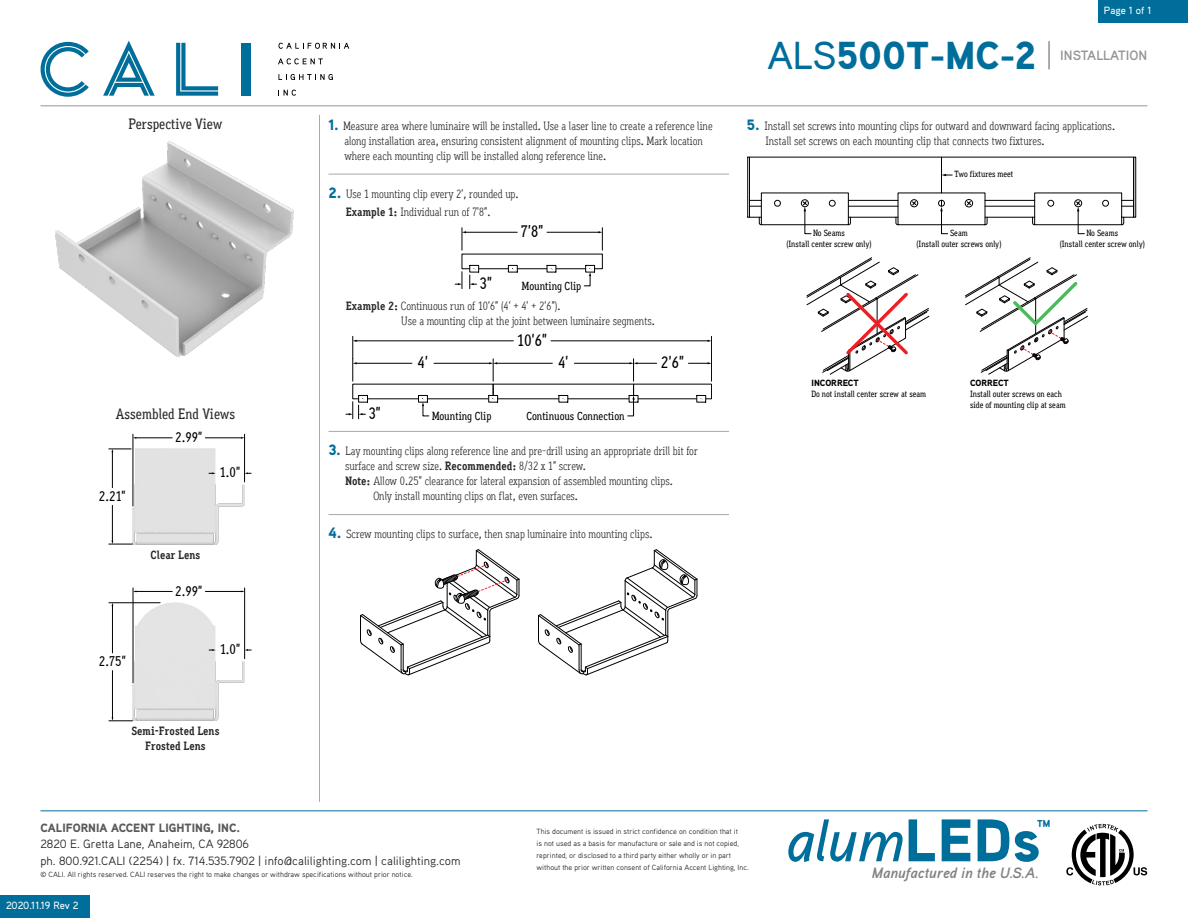
<style>
.page{position:relative;width:1188px;height:918px;background:#fff}
.page>*{position:absolute;margin:0;border:0;box-sizing:border-box;transform-origin:0 0}
.t1{font:italic 500 60px "Aaux Pro";color:#006e9a}
.t2{font:900 39px "Aaux Pro";color:#006e9a}
.t3{font:500 16.65px "Aaux Office";color:#000}
.t4{font:500 15px "Aaux Office";color:#292829}
.t5{font:italic 700 15px "Aaux Pro";color:#808285}
.t6{font:500 14.1px "Aaux Office";color:#000}
.t7{font:700 13.5px "Aaux Pro";color:#939598}
.t8{font:12px/15px "Aaux Office";color:#292829}
.t9{font:12px/16.5px "Aaux Pro";color:#292829}
.t10{font:700 12px/15px "Aaux Office";color:#292829;text-align:center}
.t11{font:900 12px "Aaux Pro";color:#58595b}
.t12{font:500 11.7px "Aaux Office";color:#000}
.t13{font:500 10.5px "Aaux Pro";color:#fff}
.t14{font:500 9px/10.8px "Aaux Office";color:#000;text-align:center}
.t15{font:900 9px "Aaux Pro";color:#000}
.t16{font:7.5px/12px "Aaux Pro";color:#292829}
.s1{font-family:"Aaux Pro";font-weight:900;font-size:15px;color:#006e9a}
.s2{font-weight:700}
.s3{font-weight:500}
.s4{font-weight:900;font-style:normal}
</style>
<div class="page">
<div style="left:1098px;top:0;width:90px;height:22px;background:#006e9a"></div>
<div style="left:0;top:896px;width:90px;height:22px;background:#006e9a"></div>
<hr style="left:40px;top:811px;width:1108px;height:1px;background:#006e9a">
<svg style="left:1066px;top:824px;width:81px;height:61px"></svg>
<svg style="left:1049px;top:41px;width:1px;height:28px"></svg>
<hr style="left:40px;top:106px;width:1108px;height:1px;background:#939598">
<hr style="left:319px;top:115px;width:1px;height:687px;background:#a7a9ac">
<svg style="left:103px;top:41px;width:52px;height:55px"></svg>
<svg style="left:176px;top:43px;width:42px;height:53px"></svg>
<hr style="left:241px;top:43px;width:4px;height:53px;background:#006e9a">
<div style="left:246px;top:43px;width:5px;height:53px;background:#006e9a"></div>
<svg style="left:40px;top:42px;width:49px;height:55px"></svg>
<svg style="left:279px;top:43px;width:70px;height:6px"></svg>
<svg style="left:278px;top:58px;width:45px;height:6px"></svg>
<svg style="left:278px;top:74px;width:55px;height:6px"></svg>
<svg style="left:278px;top:90px;width:18px;height:6px"></svg>
<div style="left:747px;top:157px;width:3px;height:61px;border:1px solid #000"></div>
<svg style="left:749px;top:157px;width:385px;height:77px"></svg>
<svg style="left:806px;top:257px;width:123px;height:118px"></svg>
<svg style="left:965px;top:257px;width:123px;height:118px"></svg>
<hr style="left:328px;top:174px;width:401px;height:1px;background:#a7a9ac">
<svg style="left:547px;top:265px;width:9px;height:8px"></svg>
<svg style="left:508px;top:265px;width:10px;height:8px"></svg>
<hr style="left:465px;top:232px;width:52px;height:1px;background:#000">
<svg style="left:462px;top:228px;width:4px;height:22px"></svg>
<hr style="left:547px;top:232px;width:52px;height:1px;background:#000">
<svg style="left:598px;top:228px;width:5px;height:22px"></svg>
<svg style="left:455px;top:272px;width:8px;height:17px"></svg>
<svg style="left:469px;top:265px;width:10px;height:24px"></svg>
<svg style="left:584px;top:265px;width:11px;height:21px"></svg>
<svg style="left:558px;top:395px;width:10px;height:8px"></svg>
<svg style="left:696px;top:395px;width:10px;height:8px"></svg>
<svg style="left:488px;top:395px;width:10px;height:8px"></svg>
<hr style="left:356px;top:363px;width:56px;height:1px;background:#000">
<hr style="left:434px;top:363px;width:56px;height:1px;background:#000">
<hr style="left:356px;top:341px;width:157px;height:1px;background:#000">
<svg style="left:353px;top:336px;width:4px;height:45px"></svg>
<hr style="left:551px;top:341px;width:157px;height:1px;background:#000">
<hr style="left:496px;top:363px;width:56px;height:1px;background:#000">
<svg style="left:489px;top:359px;width:8px;height:22px"></svg>
<hr style="left:574px;top:363px;width:56px;height:1px;background:#000">
<svg style="left:630px;top:359px;width:27px;height:22px"></svg>
<svg style="left:688px;top:336px;width:24px;height:45px"></svg>
<svg style="left:346px;top:395px;width:22px;height:24px"></svg>
<svg style="left:418px;top:395px;width:11px;height:21px"></svg>
<svg style="left:627px;top:395px;width:11px;height:21px"></svg>
<hr style="left:328px;top:431px;width:401px;height:1px;background:#a7a9ac">
<hr style="left:328px;top:514px;width:401px;height:1px;background:#a7a9ac">
<img style="left:55px;top:141px;width:239px;height:215px">
<svg style="left:360px;top:549px;width:160px;height:127px"></svg>
<svg style="left:538px;top:549px;width:160px;height:127px"></svg>
<img style="left:133px;top:449px;width:112px;height:95px">
<hr style="left:133px;top:434px;width:1px;height:72px;background:#000">
<hr style="left:244px;top:434px;width:1px;height:48px;background:#000">
<hr style="left:136px;top:438px;width:36px;height:1px;background:#000">
<hr style="left:205px;top:438px;width:37px;height:1px;background:#000">
<svg style="left:209px;top:472px;width:7px;height:2px"></svg>
<svg style="left:245px;top:472px;width:6px;height:2px"></svg>
<hr style="left:112px;top:452px;width:1px;height:36px;background:#000">
<svg style="left:109px;top:449px;width:22px;height:3px"></svg>
<hr style="left:112px;top:505px;width:1px;height:36px;background:#000">
<svg style="left:109px;top:541px;width:23px;height:4px"></svg>
<img style="left:133px;top:603px;width:112px;height:118px">
<hr style="left:133px;top:588px;width:1px;height:95px;background:#000">
<hr style="left:244px;top:588px;width:1px;height:71px;background:#000">
<hr style="left:136px;top:591px;width:36px;height:1px;background:#000">
<hr style="left:205px;top:591px;width:37px;height:1px;background:#000">
<svg style="left:209px;top:649px;width:7px;height:2px"></svg>
<svg style="left:245px;top:649px;width:6px;height:2px"></svg>
<hr style="left:109px;top:602px;width:51px;height:1px;background:#000">
<hr style="left:112px;top:605px;width:1px;height:48px;background:#000">
<hr style="left:112px;top:671px;width:1px;height:47px;background:#000">
<svg style="left:109px;top:717px;width:24px;height:5px"></svg>
<p class="t4" style="left:128px;top:115px;width:96px">Perspective View</p>
<p class="t4" style="left:116px;top:405px;width:121px">Assembled End Views</p>
<p class="t6" style="left:99px;top:488px;width:28px">2.21”</p>
<p class="t6" style="left:99px;top:653px;width:29px">2.75”</p>
<p class="t6" style="left:175px;top:429px;width:29px">2.99”</p>
<p class="t6" style="left:220px;top:464px;width:22px">1.0”</p>
<p class="t10" style="left:151px;top:547px;width:51px">Clear Lens</p>
<p class="t6" style="left:175px;top:583px;width:29px">2.99”</p>
<p class="t6" style="left:220px;top:641px;width:22px">1.0”</p>
<p class="t10" style="left:131px;top:723px;width:90px">Semi-Frosted Lens<br>Frosted Lens</p>
<p class="t8" style="left:344px;top:118px;width:370px;text-indent:-16px"><span class="s1">1.</span> Measure area where luminaire will be installed. Use a laser line to create a reference line along installation area, ensuring consistent alignment of mounting clips. Mark location where each mounting clip will be installed along reference line.</p>
<p class="t8" style="left:346px;top:185px;width:174px;line-height:18.3px;text-indent:-17px"><span class="s1">2.</span> Use 1 mounting clip every 2’, rounded up.<br><span class="s2">Example 1:</span> Individual run of 7’8”.</p>
<h3 class="t3" style="left:521px;top:222px;width:24px">7’8”</h3>
<h3 class="t3" style="left:480px;top:274px;width:14px">3”</h3>
<p class="t12" style="left:522px;top:279px;width:61px">Mounting Clip</p>
<p class="t8" style="left:401px;top:298px;width:255px;text-indent:-55px"><span class="s2">Example 2:</span> Continuous run of 10’6” (4’ + 4’ + 2’6”).<br>Use a mounting clip at the joint between luminaire segments.</p>
<h3 class="t3" style="left:418px;top:353px;width:12px">4’</h3>
<h3 class="t3" style="left:517px;top:331px;width:32px">10’6”</h3>
<h3 class="t3" style="left:558px;top:353px;width:12px">4’</h3>
<h3 class="t3" style="left:661px;top:353px;width:25px">2’6”</h3>
<h3 class="t3" style="left:368px;top:404px;width:14px">3”</h3>
<p class="t12" style="left:432px;top:409px;width:61px">Mounting Clip</p>
<p class="t12" style="left:526px;top:409px;width:100px">Continuous Connection</p>
<p class="t8" style="left:329px;top:444px;width:371px"><span class="s1">3.</span> Lay mounting clips along reference line and pre-drill using an appropriate drill bit for</p>
<p class="t8" style="left:345px;top:459px;width:242px">surface and screw size. <span class="s2">Recommended:</span> 8/32 x 1” screw.</p>
<p class="t8" style="left:345px;top:474px;width:329px"><span class="s2">Note:</span> Allow 0.25” clearance for lateral expansion of assembled mounting clips.</p>
<p class="t8" style="left:373px;top:489px;width:206px">Only install mounting clips on flat, even surfaces.</p>
<p class="t8" style="left:328px;top:527px;width:326px"><span class="s1">4.</span> Screw mounting clips to surface, then snap luminaire into mounting clips.</p>
<h2 class="t2" style="left:767px;top:30px;width:270px"><span class="s3">ALS</span>500T-MC-2</h2>
<p class="t13" style="left:1104px;top:4px;width:49px">Page 1 of 1</p>
<p class="t7" style="left:1060px;top:47px;width:89px">INSTALLATION</p>
<p class="t8" style="left:765px;top:118px;width:351px;text-indent:-18px"><span class="s1">5.</span> Install set screws into mounting clips for outward and downward facing applications.<br>Install set screws on each mounting clip that connects two fixtures.</p>
<p class="t14" style="left:954px;top:169px;width:61px">Two fixtures meet</p>
<p class="t14" style="left:786px;top:227px;width:87px">No Seams<br>(Install center screw only)</p>
<p class="t14" style="left:1060px;top:227px;width:87px">No Seams<br>(Install center screw only)</p>
<p class="t14" style="left:916px;top:227px;width:87px">Seam<br>(Install outer screws only)</p>
<p class="t15" style="left:811px;top:377px;width:49px">INCORRECT</p>
<p class="t14" style="left:811px;top:388px;width:116px">Do not install center screw at seam</p>
<p class="t15" style="left:970px;top:377px;width:40px">CORRECT</p>
<p class="t14" style="left:970px;top:388px;width:97px;text-align:left">Install outer screws on each side of mounting clip at seam</p>
<h1 class="t1" style="left:786px;top:802px;width:267px">alum<span class="s4">LEDs</span><sup>™</sup></h1>
<p class="t11" style="left:40px;top:820px;width:201px">CALIFORNIA ACCENT LIGHTING, INC.</p>
<p class="t9" style="left:40px;top:835px;width:422px">2820 E. Gretta Lane, Anaheim, CA 92806<br>ph. 800.921.CALI (2254) | fx. 714.535.7902 | info@calilighting.com | calilighting.com</p>
<p class="t16" style="left:40px;top:868px;width:374px">© CALI. All rights reserved. CALI reserves the right to make changes or withdraw specifications without prior notice.</p>
<p class="t5" style="left:872px;top:863px;width:169px">Manufactured in the U.S.A.</p>
<p class="t16" style="left:537px;top:825px;width:214px">This document is issued in strict confidence on condition that it<br>is not used as a basis for manufacture or sale and is not copied, reprinted, or disclosed to a third party either wholly or in part without the prior written consent of California Accent Lighting, Inc.</p>
<p class="t13" style="left:6px;top:899px;width:74px">2020.11.19 Rev 2</p>
</div>
